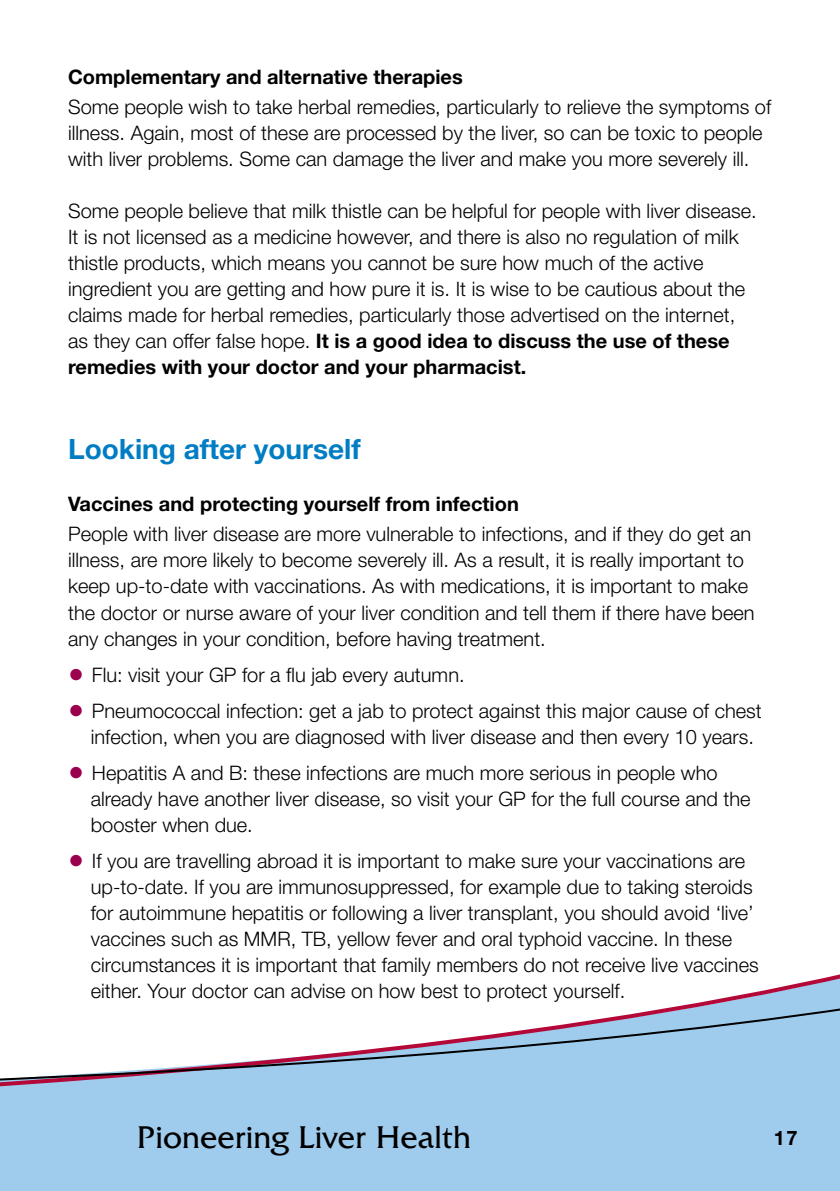
<style>
.page{position:relative;width:840px;height:1191px;background:#fff}
.page>*{position:absolute;margin:0;border:0;box-sizing:border-box;transform-origin:0 0}
.t1{font:32px "Friz Quadrata IT Cby BT";color:#000}
.t2{font:700 28px "Helvetica Neue";color:#007dc3}
.t3{font:300 20px/26px "Helvetica Neue";color:#000}
.t4{font:700 20px "Helvetica Neue";color:#000}
.s1{font-weight:700}
.s2{font-size:32px;color:#9b004f}
</style>
<div class="page">
<div style="left:0;top:1121px;width:839px;height:70px;background:#9fcbed"></div>
<svg style="left:0;top:974px;width:839px;height:147px"></svg>
<svg style="left:0;top:1004px;width:839px;height:97px"></svg>
<p class="t4" style="left:68px;top:64px;width:396px">Complementary and alternative therapies</p>
<p class="t3" style="left:68px;top:93px;width:704px">Some people wish to take herbal remedies, particularly to relieve the symptoms of illness. Again, most of these are processed by the liver, so can be toxic to people with liver problems. Some can damage the liver and make you more severely ill.</p>
<p class="t3" style="left:68px;top:197px;width:689px">Some people believe that milk thistle can be helpful for people with liver disease.<br>It is not licensed as a medicine however, and there is also no regulation of milk thistle products, which means you cannot be sure how much of the active ingredient you are getting and how pure it is. It is wise to be cautious about the claims made for herbal remedies, particularly those advertised on the internet, as they can offer false hope. <span class="s1">It is a good idea to discuss the use of these remedies with your doctor and your pharmacist.</span></p>
<h2 class="t2" style="left:68px;top:432px;width:294px">Looking after yourself</h2>
<p class="t4" style="left:68px;top:492px;width:452px">Vaccines and protecting yourself from infection</p>
<p class="t3" style="left:68px;top:521px;width:687px">People with liver disease are more vulnerable to infections, and if they do get an illness, are more likely to become severely ill. As a result, it is really important to keep up-to-date with vaccinations. As with medications, it is important to make the doctor or nurse aware of your liver condition and tell them if there have been any changes in your condition, before having treatment.</p>
<p class="t3" style="left:68px;top:661px;width:398px"><span class="s2">•</span> Flu: visit your GP for a flu jab every autumn.</p>
<p class="t3" style="left:91px;top:697px;width:672px;text-indent:-23px"><span class="s2">•</span> Pneumococcal infection: get a jab to protect against this major cause of chest infection, when you are diagnosed with liver disease and then every 10 years.</p>
<p class="t3" style="left:91px;top:759px;width:661px;text-indent:-23px"><span class="s2">•</span> Hepatitis A and B: these infections are much more serious in people who already have another liver disease, so visit your GP for the full course and the booster when due.</p>
<p class="t3" style="left:91px;top:847px;width:669px;text-indent:-23px"><span class="s2">•</span> If you are travelling abroad it is important to make sure your vaccinations are up-to-date. If you are immunosuppressed, for example due to taking steroids for autoimmune hepatitis or following a liver transplant, you should avoid ‘live’ vaccines such as MMR, TB, yellow fever and oral typhoid vaccine. In these circumstances it is important that family members do not receive live vaccines either. Your doctor can advise on how best to protect yourself.</p>
<h1 class="t1" style="left:137px;top:1117px;width:335px">Pioneering Liver Health</h1>
<p class="t4" style="left:773px;top:1125px;width:25px">17</p>
</div>
